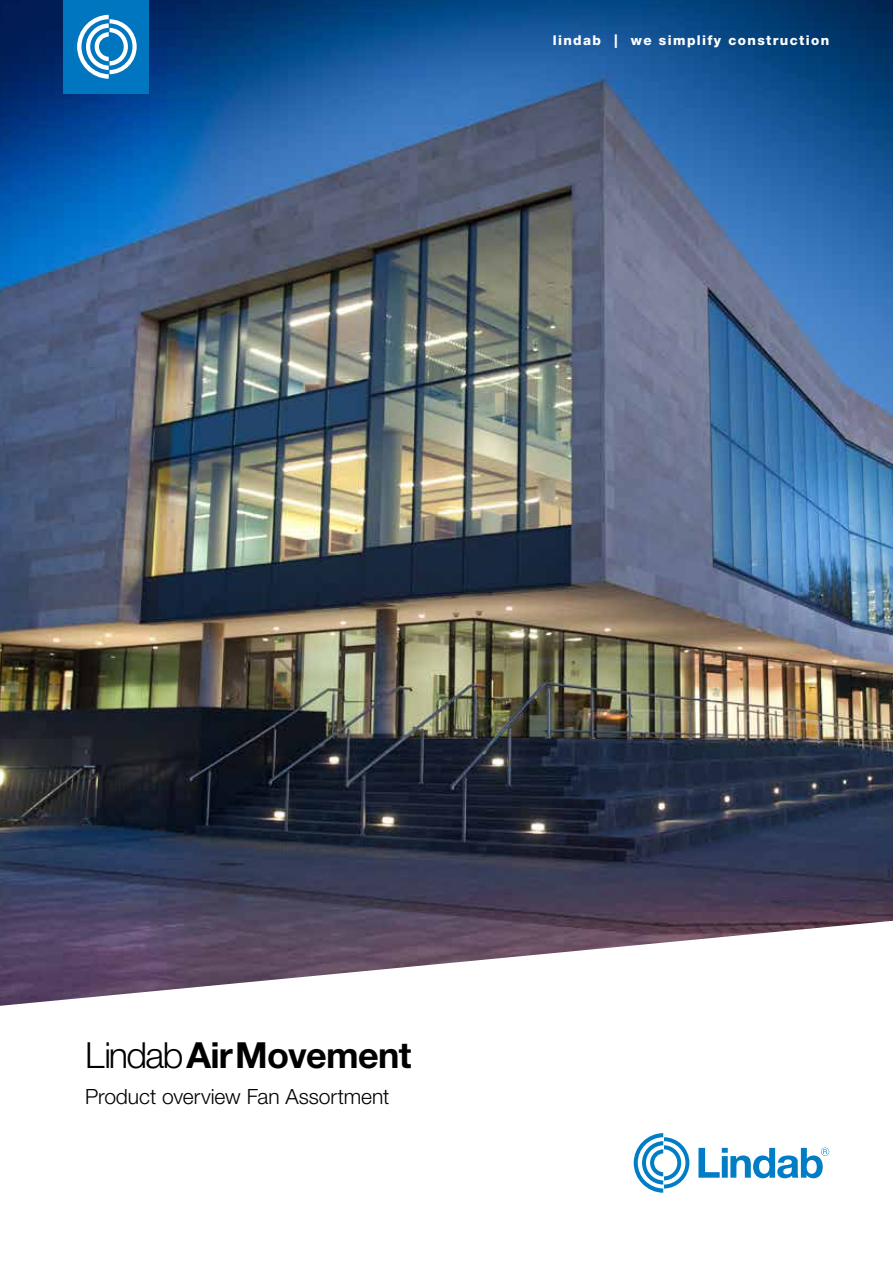
<style>
.page{position:relative;width:893px;height:1263px;background:#fff}
.page>*{position:absolute;margin:0;border:0;box-sizing:border-box;transform-origin:0 0}
.t1{font:700 36px "Helvetica Neue LT Pro";letter-spacing:-.02em;color:#000}
.t2{font:300 21px "Helvetica Neue LT Pro";color:#000}
.t3{font:800 13.5px "Helvetica Neue LT Pro";letter-spacing:.1em;color:#fff}
.s1{font-weight:300}
</style>
<div class="page">
<img style="left:0;top:0;width:893px;height:1006px">
<svg style="left:698px;top:1147px;width:131px;height:31px"></svg>
<svg style="left:634px;top:1133px;width:55px;height:60px"></svg>
<div style="left:64px;top:0;width:85px;height:94px;background:#0076c0"></div>
<svg style="left:77px;top:15px;width:60px;height:64px"></svg>
<p class="t3" style="left:553px;top:32px;width:278px">lindab | we simplify construction</p>
<h1 class="t1" style="left:85px;top:1032px;width:328px"><span class="s1">Lindab</span>AirMovement</h1>
<h2 class="t2" style="left:85px;top:1083px;width:306px">Product overview Fan Assortment</h2>
</div>
